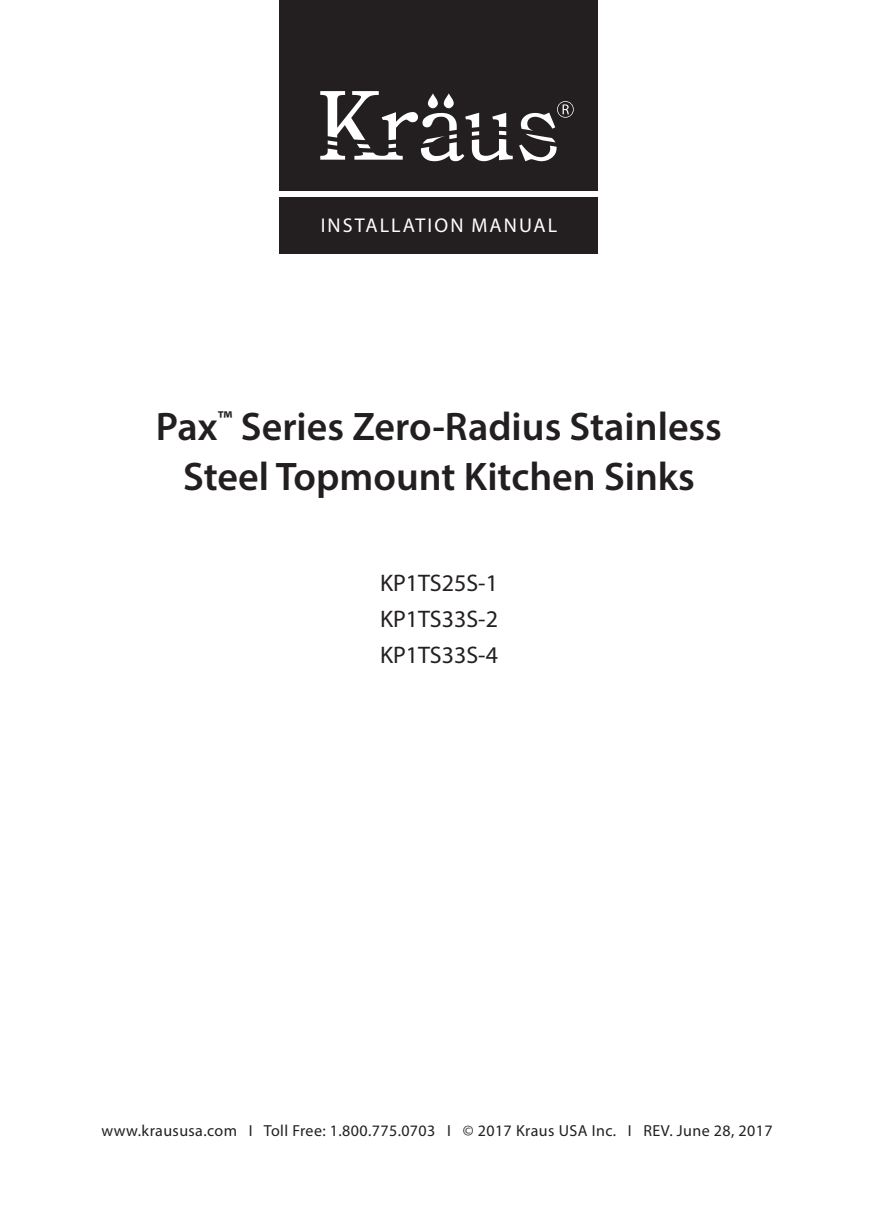
<style>
.page{position:relative;width:878px;height:1227px;background:#fff}
.page>*{position:absolute;margin:0;border:0;box-sizing:border-box;transform-origin:0 0}
.t1{font:600 40px/50px "Myriad Pro";color:#231f20;text-align:center}
.t2{font:24px/36px "Myriad Pro";color:#231f20;text-align:justify}
.t3{font:20px "Myriad Pro";letter-spacing:.105em;color:#fff}
.t4{font:16px "Myriad Pro";letter-spacing:.025em;color:#231f20}
</style>
<div class="page">
<div style="left:280px;top:197px;width:318px;height:56px;background:#231f20"></div>
<div style="left:280px;top:0;width:318px;height:190px;background:#231f20"></div>
<svg style="left:320px;top:91px;width:254px;height:70px"></svg>
<p class="t3" style="left:321px;top:213px;width:238px">INSTALLATION MANUAL</p>
<h1 class="t1" style="left:156px;top:401px;width:567px">Pax<sup>™</sup> Series Zero-Radius Stainless<br>Steel Topmount Kitchen Sinks</h1>
<h2 class="t2" style="left:380px;top:564px;width:119px">KP1TS25S-1<br>KP1TS33S-2<br>KP1TS33S-4</h2>
<p class="t4" style="left:102px;top:1121px;width:673px">www.kraususa.com I Toll Free: 1.800.775.0703 I © 2017 Kraus USA Inc. I REV. June 28, 2017</p>
</div>
